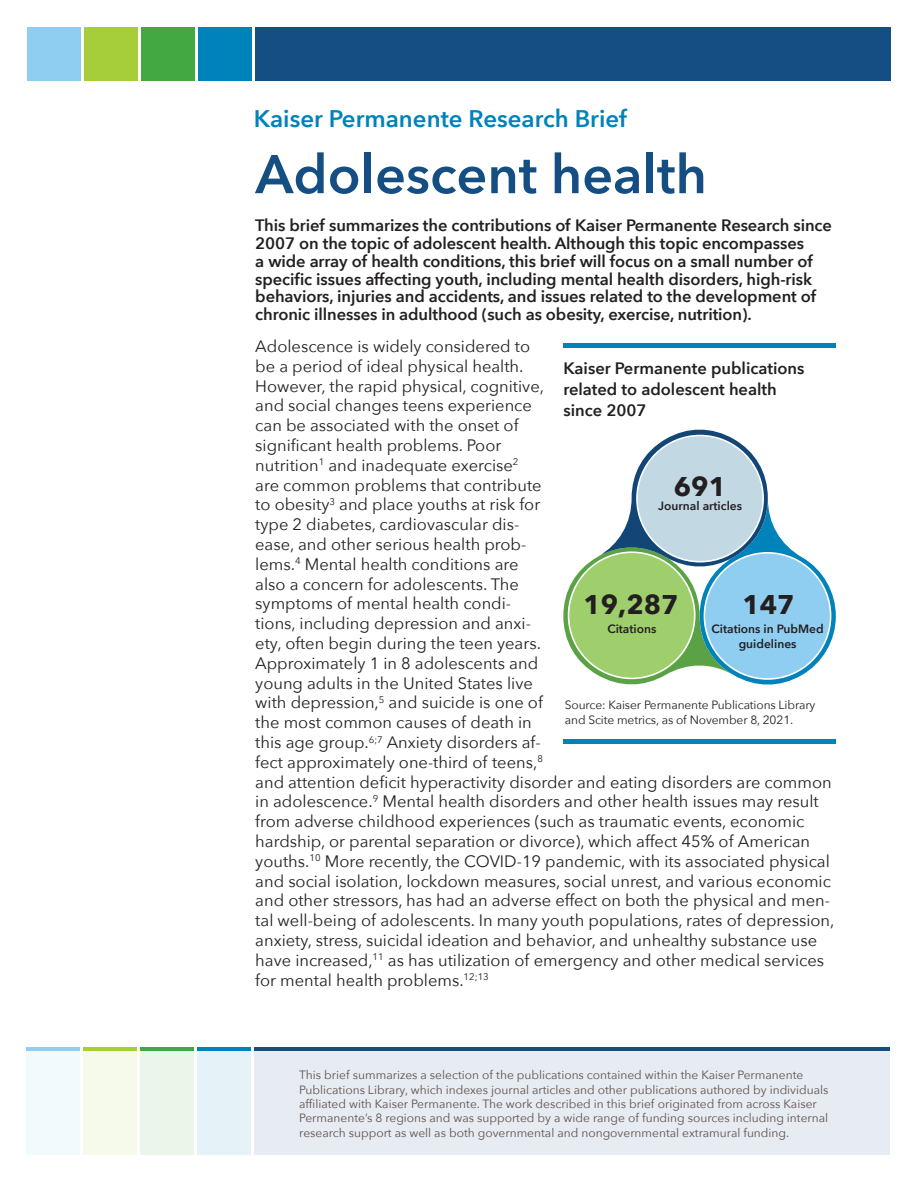
<style>
.page{position:relative;width:918px;height:1188px;background:#fff}
.page>*{position:absolute;margin:0;border:0;box-sizing:border-box;transform-origin:0 0}
.t1{font:600 54px "Avenir Next";color:#144e82}
.t2{font:700 27px "Avenir Next";color:#231f20}
.t3{font:600 24px "Avenir Next";color:#0082bb}
.t4{font:16.5px/19.8px "Avenir Next";color:#231f20}
.t5{font:600 16.5px/17.9px "Avenir Next";letter-spacing:-.005em;color:#231f20}
.t6{font:12px/14.4px "Avenir Next";color:#5d514e}
.t7{font:12px/14.4px "Avenir Next";letter-spacing:-.01em;color:#231f20}
.t8{font:600 12px/14.4px "Avenir Next";color:#231f20;text-align:center}
</style>
<div class="page">
<svg style="left:254px;top:1047px;width:636px;height:5px;background:#3e6d98"></svg>
<svg style="left:26px;top:1047px;width:54px;height:5px"></svg>
<svg style="left:83px;top:1047px;width:54px;height:5px"></svg>
<svg style="left:140px;top:1047px;width:54px;height:5px"></svg>
<svg style="left:197px;top:1047px;width:54px;height:5px"></svg>
<svg style="left:26px;top:1052px;width:864px;height:103px;background:#e9eff2"></svg>
<div style="left:27px;top:27px;width:54px;height:54px;background:#8fcef1"></div>
<div style="left:84px;top:27px;width:54px;height:54px;background:#a6ce39"></div>
<div style="left:141px;top:27px;width:54px;height:54px;background:#43a842"></div>
<div style="left:198px;top:27px;width:54px;height:54px;background:#0082bb"></div>
<div style="left:255px;top:27px;width:636px;height:54px;background:#144e82"></div>
<svg style="left:563px;top:430px;width:273px;height:255px"></svg>
<div style="left:568px;top:552px;width:127px;height:126px;background:#9fcf6d;border-radius:50%"></div>
<div style="left:704px;top:553px;width:127px;height:126px;background:#8fcef1;border-radius:50%"></div>
<div style="left:637px;top:435px;width:126px;height:127px;background:#c2d8e3;border-radius:50%"></div>
<hr style="left:563px;top:343px;width:273px;height:4px;background:#0082bb">
<div style="left:563px;top:739px;width:273px;height:5px;background:#0082bb"></div>
<p class="t3" style="left:254px;top:98px;width:375px">Kaiser Permanente Research Brief</p>
<h1 class="t1" style="left:255px;top:128px;width:453px">Adolescent health</h1>
<p class="t5" style="left:255px;top:216px;width:578px">This brief summarizes the contributions of Kaiser Permanente Research since 2007 on the topic of adolescent health. Although this topic encompasses<br>a wide array of health conditions, this brief will focus on a small number of specific issues affecting youth, including mental health disorders, high-risk behaviors, injuries and accidents, and issues related to the development of chronic illnesses in adulthood (such as obesity, exercise, nutrition).</p>
<p class="t4" style="left:255px;top:336px;width:581px">Adolescence is widely considered to<br>be a period of ideal physical health.<br>However, the rapid physical, cognitive,<br>and social changes teens experience<br>can be associated with the onset of<br>significant health problems. Poor<br>nutrition<sup>1</sup> and inadequate exercise<sup>2<br></sup>are common problems that contribute<br>to obesity<sup>3</sup> and place youths at risk for<br>type 2 diabetes, cardiovascular dis-<br>ease, and other serious health prob-<br>lems.<sup>4</sup> Mental health conditions are<br>also a concern for adolescents. The<br>symptoms of mental health condi-<br>tions, including depression and anxi-<br>ety, often begin during the teen years.<br>Approximately 1 in 8 adolescents and<br>young adults in the United States live<br>with depression,<sup>5</sup> and suicide is one of<br>the most common causes of death in<br>this age group.<sup>6;7</sup> Anxiety disorders af-<br>fect approximately one-third of teens,<sup>8<br></sup>and attention deficit hyperactivity disorder and eating disorders are common in adolescence.<sup>9</sup> Mental health disorders and other health issues may result from adverse childhood experiences (such as traumatic events, economic hardship, or parental separation or divorce), which affect 45% of American youths.<sup>10</sup> More recently, the COVID-19 pandemic, with its associated physical and social isolation, lockdown measures, social unrest, and various economic and other stressors, has had an adverse effect on both the physical and men&shy;tal well-being of adolescents. In many youth populations, rates of depression, anxiety, stress, suicidal ideation and behavior, and unhealthy substance use have increased,<sup>11</sup> as has utilization of emergency and other medical services for mental health problems.<sup>12;13</sup></p>
<p class="t5" style="left:563px;top:357px;width:243px;line-height:21px">Kaiser Permanente publications related to adolescent health since 2007</p>
<p class="t2" style="left:674px;top:463px;width:54px">691</p>
<p class="t8" style="left:658px;top:499px;width:85px">Journal articles</p>
<p class="t2" style="left:583px;top:581px;width:97px">19,287</p>
<p class="t8" style="left:607px;top:622px;width:51px">Citations</p>
<p class="t2" style="left:742px;top:581px;width:54px">147</p>
<p class="t8" style="left:712px;top:621px;width:114px">Citations in PubMed guidelines</p>
<p class="t7" style="left:565px;top:697px;width:252px">Source: Kaiser Permanente Publications Library and Scite metrics, as of November 8, 2021.</p>
<p class="t6" style="left:299px;top:1067px;width:531px">This brief summarizes a selection of the publications contained within the Kaiser Permanente Publications Library, which indexes journal articles and other publications authored by individuals affiliated with Kaiser Permanente. The work described in this brief originated from across Kaiser Permanente’s 8 regions and was supported by a wide range of funding sources including internal research support as well as both governmental and nongovernmental extramural funding.</p>
</div>
